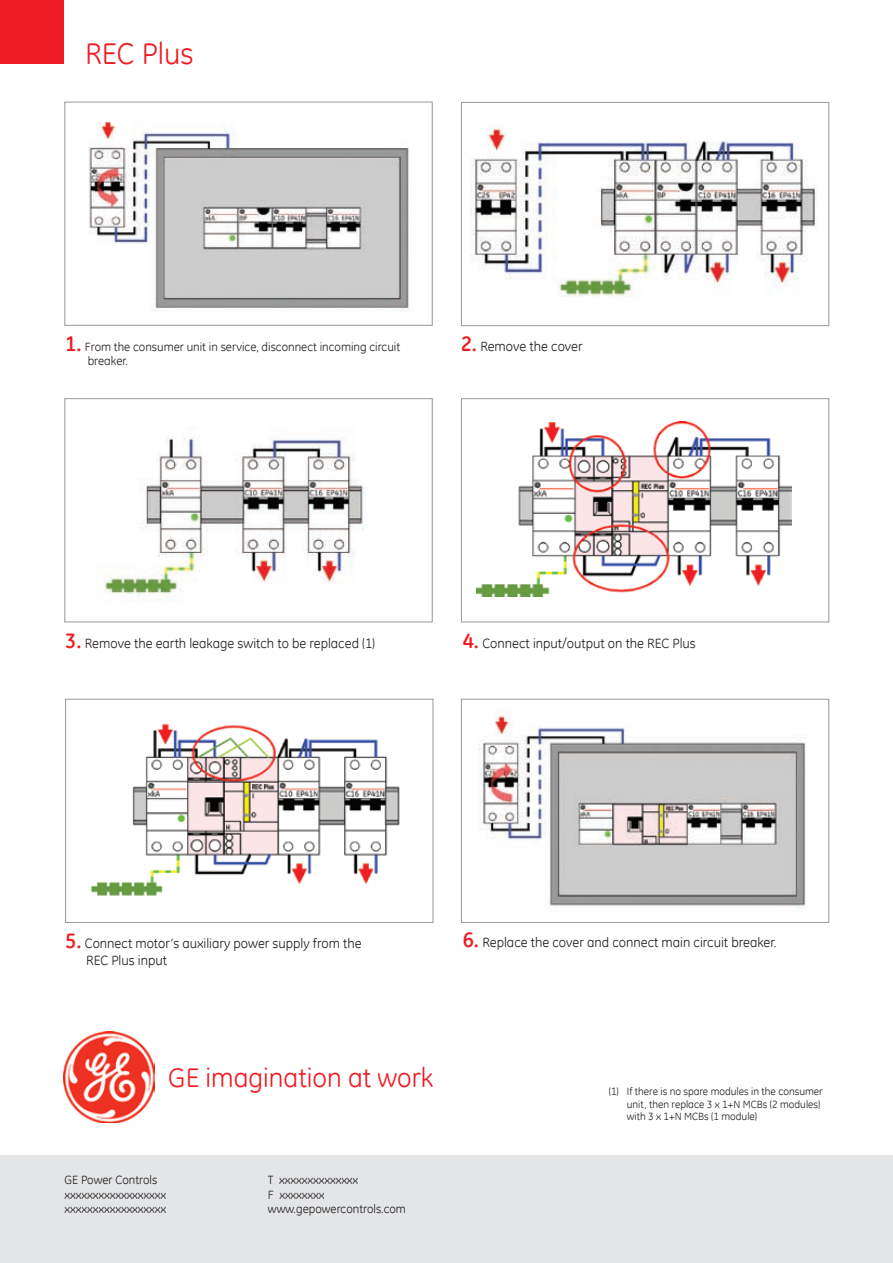
<style>
.page{position:relative;width:893px;height:1263px;background:#fff}
.page>*{position:absolute;margin:0;border:0;box-sizing:border-box;transform-origin:0 0}
.t1{font:30px "GE Inspira";color:#ee1d23}
.t2{font:27px "GE Inspira";color:#ee1d23}
.t3{font:13.5px/16.2px "GE Inspira";color:#231f20}
.t4{font:12px/14.4px "GE Inspira";color:#231f20}
.t5{font:10.5px/12.6px "GE Inspira";color:#231f20}
.s1{font-weight:700;font-size:21px;color:#ee1d23}
</style>
<div class="page">
<div style="left:0;top:0;width:64px;height:64px;background:#ee1d23"></div>
<div style="left:64px;top:102px;width:369px;height:224px;border:1px solid #95979a"></div>
<div style="left:461px;top:102px;width:368px;height:224px;border:1px solid #95979a"></div>
<div style="left:64px;top:398px;width:369px;height:224px;border:1px solid #95979a"></div>
<div style="left:461px;top:398px;width:368px;height:224px;border:1px solid #95979a"></div>
<div style="left:65px;top:699px;width:368px;height:224px;border:1px solid #95979a"></div>
<div style="left:461px;top:699px;width:368px;height:224px;border:1px solid #95979a"></div>
<div style="left:0;top:1155px;width:893px;height:108px;background:#e4e5e7"></div>
<img style="left:63px;top:1031px;width:92px;height:92px">
<img style="left:89px;top:121px;width:320px;height:191px">
<img style="left:471px;top:124px;width:346px;height:173px">
<img style="left:101px;top:436px;width:264px;height:165px">
<img style="left:476px;top:421px;width:315px;height:175px">
<img style="left:90px;top:723px;width:310px;height:173px">
<img style="left:478px;top:709px;width:329px;height:200px">
<h1 class="t1" style="left:85px;top:34px;width:110px">REC Plus</h1>
<p class="t4" style="left:88px;top:339px;width:314px;text-indent:-22px"><span class="s1">1.</span> From the consumer unit in service, disconnect incoming circuit breaker.</p>
<p class="t3" style="left:461px;top:338px;width:124px"><span class="s1">2.</span> Remove the cover</p>
<p class="t3" style="left:65px;top:635px;width:311px"><span class="s1">3.</span> Remove the earth leakage switch to be replaced (1)</p>
<p class="t3" style="left:463px;top:635px;width:234px"><span class="s1">4.</span> Connect input/output on the REC Plus</p>
<p class="t3" style="left:86px;top:935px;width:277px;text-indent:-21px"><span class="s1">5.</span> Connect motor’s auxiliary power supply from the<br>REC Plus input</p>
<p class="t3" style="left:463px;top:934px;width:315px"><span class="s1">6.</span> Replace the cover and connect main circuit breaker.</p>
<h2 class="t2" style="left:168px;top:1060px;width:267px">GE imagination at work</h2>
<p class="t4" style="left:64px;top:1173px;width:103px">GE Power Controls xxxxxxxxxxxxxxxxxx xxxxxxxxxxxxxxxxxx</p>
<p class="t4" style="left:268px;top:1173px;width:140px">T xxxxxxxxxxxxxx<br>F xxxxxxxx www.gepowercontrols.com</p>
<p class="t5" style="left:627px;top:1085px;width:197px;text-indent:-18px">(1) If there is no spare modules in the consumer unit, then replace 3 x 1+N MCBs (2 modules) with 3 x 1+N MCBs (1 module)</p>
</div>
